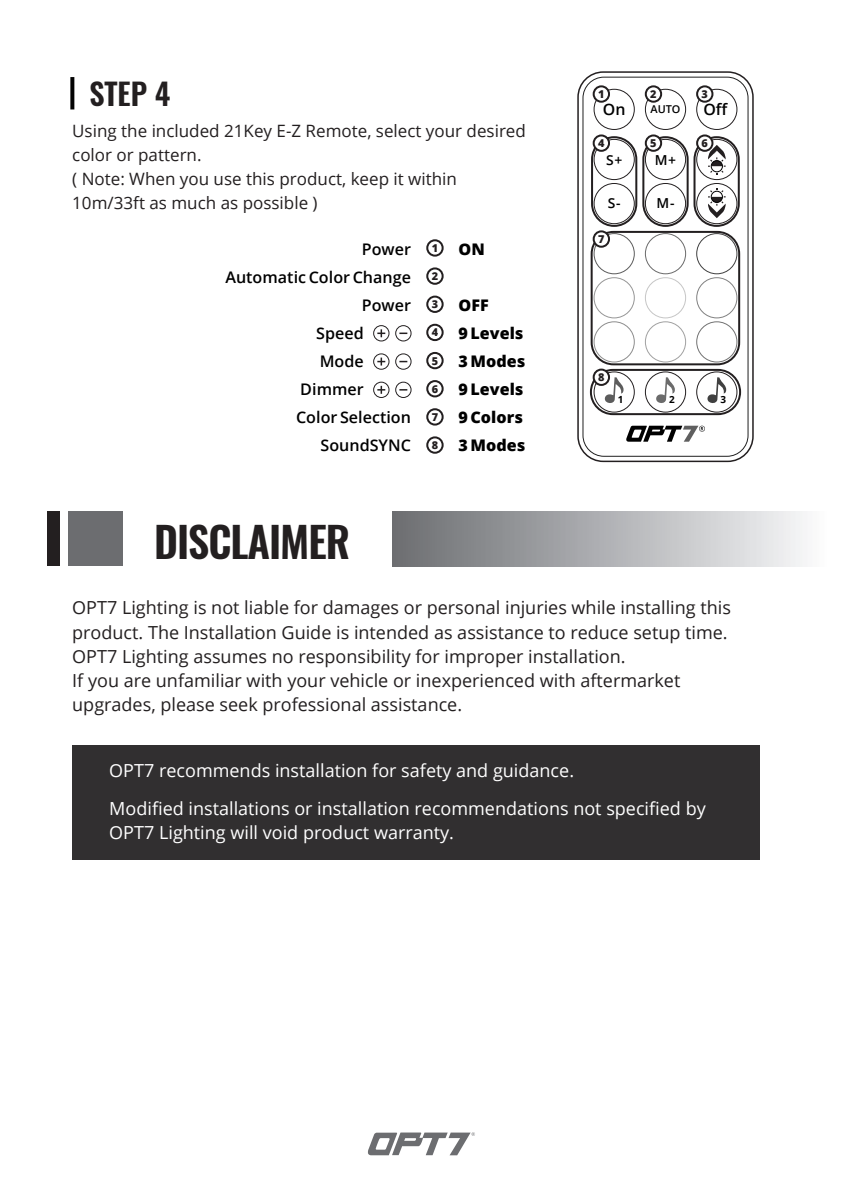
<style>
.page{position:relative;width:843px;height:1191px;background:#fff}
.page>*{position:absolute;margin:0;border:0;box-sizing:border-box;transform-origin:0 0}
.t1{font:600 42px "Oswald";letter-spacing:-.025em;color:#231f20}
.t2{font:600 30px "Oswald";color:#231f20}
.t3{font:18px/24px "Open Sans";color:#231f20}
.t4{font:18px/38px "Open Sans";color:#fff}
.t5{font:17px/24px "Open Sans";color:#231f20}
.t6{font:600 16px "Open Sans";color:#000}
.t7{font:800 16px/28px "Open Sans";color:#000}
.t8{font:600 15.8px "Open Sans";color:#000}
.t9{font:600 13.8px "Open Sans";color:#000}
.t10{font:800 10.8px "Open Sans";color:#231f20}
.t11{font:600 10.8px "Open Sans";color:#000}
.t12{font:700 9.8px "Open Sans";color:#000}
</style>
<div class="page">
<svg style="left:368px;top:1132px;width:107px;height:23px"></svg>
<div style="left:47px;top:511px;width:13px;height:55px;background:#231f20"></div>
<div style="left:69px;top:511px;width:54px;height:55px;background:#6c6d70"></div>
<div style="left:392px;top:511px;width:434px;height:55px;background:linear-gradient(to right,#6a6c70,#f9fafb)"></div>
<div style="left:72px;top:745px;width:687px;height:114px;background:#312f30"></div>
<svg style="left:70px;top:77px;width:4px;height:32px"></svg>
<div style="left:577px;top:71px;width:176px;height:391px;border:2px solid #231f20;border-radius:25px"></div>
<div style="left:582px;top:77px;width:166px;height:380px;border:1px solid #231f20;border-radius:21px"></div>
<div style="left:593px;top:89px;width:41px;height:41px;border:1px solid #231f20;border-radius:50%"></div>
<div style="left:593px;top:139px;width:41px;height:41px;border:1px solid #231f20;border-radius:50%"></div>
<div style="left:593px;top:183px;width:41px;height:41px;border:1px solid #231f20;border-radius:50%"></div>
<div style="left:593px;top:233px;width:41px;height:41px;border:1px solid #ee1d23;border-radius:50%"></div>
<div style="left:593px;top:277px;width:41px;height:41px;border:1px solid #69bd45;border-radius:50%"></div>
<div style="left:593px;top:321px;width:41px;height:41px;border:1px solid #f36e26;border-radius:50%"></div>
<div style="left:593px;top:371px;width:41px;height:41px;border:1px solid #231f20;border-radius:50%"></div>
<div style="left:644px;top:89px;width:42px;height:41px;border:1px solid #231f20;border-radius:50%"></div>
<div style="left:644px;top:139px;width:42px;height:41px;border:1px solid #231f20;border-radius:50%"></div>
<div style="left:644px;top:183px;width:42px;height:41px;border:1px solid #231f20;border-radius:50%"></div>
<div style="left:644px;top:233px;width:42px;height:41px;border:1px solid #0fa14a;border-radius:50%"></div>
<div style="left:644px;top:277px;width:42px;height:41px;border:1px solid #fcce0b;border-radius:50%"></div>
<div style="left:644px;top:321px;width:42px;height:41px;border:1px solid #40c6eb;border-radius:50%"></div>
<div style="left:644px;top:371px;width:42px;height:41px;border:1px solid #231f20;border-radius:50%"></div>
<div style="left:696px;top:89px;width:41px;height:41px;border:1px solid #231f20;border-radius:50%"></div>
<div style="left:696px;top:139px;width:41px;height:41px;border:1px solid #231f20;border-radius:50%"></div>
<div style="left:696px;top:183px;width:41px;height:41px;border:1px solid #231f20;border-radius:50%"></div>
<div style="left:696px;top:233px;width:41px;height:41px;border:1px solid #223f99;border-radius:50%"></div>
<div style="left:696px;top:277px;width:41px;height:41px;border:1px solid #b75fa6;border-radius:50%"></div>
<div style="left:696px;top:321px;width:41px;height:41px;border:1px solid #4a79bd;border-radius:50%"></div>
<div style="left:696px;top:371px;width:41px;height:41px;border:1px solid #231f20;border-radius:50%"></div>
<svg style="left:707px;top:377px;width:19px;height:26px"></svg>
<svg style="left:656px;top:377px;width:18px;height:26px"></svg>
<svg style="left:604px;top:377px;width:19px;height:26px"></svg>
<svg style="left:708px;top:188px;width:17px;height:30px"></svg>
<svg style="left:707px;top:145px;width:18px;height:30px"></svg>
<svg style="left:626px;top:426px;width:78px;height:16px"></svg>
<div style="left:373px;top:325px;width:16px;height:16px;border:1px solid #231f20;border-radius:50%"></div>
<svg style="left:377px;top:329px;width:8px;height:8px"></svg>
<svg style="left:593px;top:86px;width:15px;height:16px"></svg>
<div style="left:592px;top:85px;width:17px;height:18px;border:2px solid #231f20;border-radius:50%"></div>
<svg style="left:645px;top:86px;width:16px;height:16px"></svg>
<div style="left:644px;top:85px;width:18px;height:18px;border:2px solid #231f20;border-radius:50%"></div>
<div style="left:697px;top:86px;width:15px;height:16px;background:#fff;border-radius:50%"></div>
<div style="left:696px;top:85px;width:17px;height:18px;border:2px solid #231f20;border-radius:50%"></div>
<div style="left:395px;top:325px;width:16px;height:16px;border:1px solid #231f20;border-radius:50%"></div>
<svg style="left:399px;top:332px;width:8px;height:2px"></svg>
<div style="left:373px;top:382px;width:16px;height:16px;border:1px solid #231f20;border-radius:50%"></div>
<svg style="left:377px;top:386px;width:8px;height:8px"></svg>
<div style="left:395px;top:382px;width:16px;height:16px;border:1px solid #231f20;border-radius:50%"></div>
<div style="left:373px;top:353px;width:16px;height:17px;border:1px solid #231f20;border-radius:50%"></div>
<svg style="left:377px;top:357px;width:8px;height:8px"></svg>
<div style="left:395px;top:353px;width:16px;height:17px;border:1px solid #231f20;border-radius:50%"></div>
<div style="left:591px;top:136px;width:46px;height:91px;border:2px solid #231f20;border-radius:22px"></div>
<div style="left:642px;top:136px;width:46px;height:91px;border:2px solid #231f20;border-radius:22px"></div>
<div style="left:590px;top:231px;width:150px;height:134px;border:2px solid #231f20;border-radius:22px"></div>
<div style="left:693px;top:136px;width:46px;height:91px;border:2px solid #231f20;border-radius:22px"></div>
<div style="left:589px;top:369px;width:151px;height:46px;border:2px solid #231f20;border-radius:22px"></div>
<svg style="left:593px;top:135px;width:15px;height:16px"></svg>
<div style="left:592px;top:134px;width:17px;height:18px;border:2px solid #231f20;border-radius:50%"></div>
<svg style="left:593px;top:231px;width:15px;height:16px"></svg>
<div style="left:592px;top:230px;width:17px;height:18px;border:2px solid #231f20;border-radius:50%"></div>
<svg style="left:593px;top:369px;width:15px;height:16px"></svg>
<div style="left:592px;top:368px;width:17px;height:18px;border:2px solid #231f20;border-radius:50%"></div>
<svg style="left:645px;top:135px;width:16px;height:16px"></svg>
<div style="left:644px;top:134px;width:18px;height:18px;border:2px solid #231f20;border-radius:50%"></div>
<div style="left:697px;top:135px;width:15px;height:16px;background:#fff;border-radius:50%"></div>
<div style="left:696px;top:134px;width:17px;height:18px;border:2px solid #231f20;border-radius:50%"></div>
<div style="left:426px;top:239px;width:17px;height:18px;border:2px solid #231f20;border-radius:50%"></div>
<svg style="left:427px;top:268px;width:15px;height:16px"></svg>
<div style="left:426px;top:267px;width:17px;height:18px;border:2px solid #231f20;border-radius:50%"></div>
<svg style="left:427px;top:296px;width:15px;height:16px"></svg>
<div style="left:426px;top:295px;width:17px;height:18px;border:2px solid #231f20;border-radius:50%"></div>
<div style="left:426px;top:324px;width:17px;height:17px;border:2px solid #231f20;border-radius:50%"></div>
<div style="left:426px;top:408px;width:17px;height:17px;border:2px solid #231f20;border-radius:50%"></div>
<div style="left:426px;top:436px;width:17px;height:18px;border:2px solid #231f20;border-radius:50%"></div>
<div style="left:426px;top:352px;width:17px;height:17px;border:2px solid #231f20;border-radius:50%"></div>
<div style="left:426px;top:380px;width:17px;height:17px;border:2px solid #231f20;border-radius:50%"></div>
<h2 class="t2" style="left:89px;top:73px;width:82px">STEP 4</h2>
<p class="t5" style="left:72px;top:119px;width:455px">Using the included 21Key E-Z Remote, select your desired color or pattern.<br>( Note: When you use this product, keep it within 10m/33ft as much as possible )</p>
<p class="t6" style="left:362px;top:238px;width:51px">Power</p>
<p class="t6" style="left:225px;top:266px;width:187px">Automatic Color Change</p>
<p class="t6" style="left:362px;top:294px;width:51px">Power</p>
<p class="t6" style="left:316px;top:322px;width:49px">Speed</p>
<p class="t6" style="left:319px;top:350px;width:46px">Mode</p>
<p class="t6" style="left:300px;top:378px;width:65px">Dimmer</p>
<p class="t6" style="left:296px;top:406px;width:116px">Color Selection</p>
<p class="t6" style="left:320px;top:434px;width:92px">SoundSYNC</p>
<p class="t10" style="left:431px;top:240px;width:8px">1</p>
<p class="t10" style="left:431px;top:268px;width:8px">2</p>
<p class="t10" style="left:431px;top:296px;width:8px">3</p>
<p class="t10" style="left:431px;top:324px;width:8px">4</p>
<p class="t10" style="left:431px;top:352px;width:8px">5</p>
<p class="t10" style="left:431px;top:380px;width:8px">6</p>
<p class="t10" style="left:431px;top:409px;width:8px">7</p>
<p class="t10" style="left:431px;top:437px;width:8px">8</p>
<p class="t7" style="left:458px;top:234px;width:28px">ON</p>
<p class="t7" style="left:458px;top:290px;width:68px">OFF<br>9 Levels<br>3 Modes<br>9 Levels<br>9 Colors<br>3 Modes</p>
<h1 class="t1" style="left:154px;top:513px;width:197px">DISCLAIMER</h1>
<p class="t10" style="left:598px;top:86px;width:8px">1</p>
<p class="t10" style="left:650px;top:86px;width:8px">2</p>
<p class="t10" style="left:701px;top:86px;width:8px">3</p>
<p class="t8" style="left:602px;top:98px;width:24px">On</p>
<p class="t11" style="left:650px;top:101px;width:32px">AUTO</p>
<p class="t8" style="left:703px;top:98px;width:26px">Off</p>
<p class="t10" style="left:598px;top:135px;width:8px">4</p>
<p class="t9" style="left:606px;top:151px;width:18px">S+</p>
<p class="t9" style="left:607px;top:193px;width:14px">S-</p>
<p class="t10" style="left:598px;top:231px;width:8px">7</p>
<p class="t10" style="left:650px;top:135px;width:8px">5</p>
<p class="t10" style="left:701px;top:135px;width:8px">6</p>
<p class="t9" style="left:654px;top:151px;width:23px">M+</p>
<p class="t9" style="left:656px;top:193px;width:19px">M-</p>
<p class="t10" style="left:598px;top:369px;width:8px">8</p>
<p class="t12" style="left:617px;top:393px;width:7px">1</p>
<p class="t12" style="left:669px;top:393px;width:7px">2</p>
<p class="t12" style="left:720px;top:393px;width:7px">3</p>
<p class="t3" style="left:72px;top:595px;width:660px">OPT7 Lighting is not liable for damages or personal injuries while installing this product. The Installation Guide is intended as assistance to reduce setup time.<br>OPT7 Lighting assumes no responsibility for improper installation.<br>If you are unfamiliar with your vehicle or inexperienced with aftermarket upgrades, please seek professional assistance.</p>
<p class="t4" style="left:109px;top:751px;width:598px">OPT7 recommends installation for safety and guidance.<br>Modified installations or installation recommendations not specified by</p>
<p class="t4" style="left:109px;top:813px;width:346px">OPT7 Lighting will void product warranty.</p>
</div>
